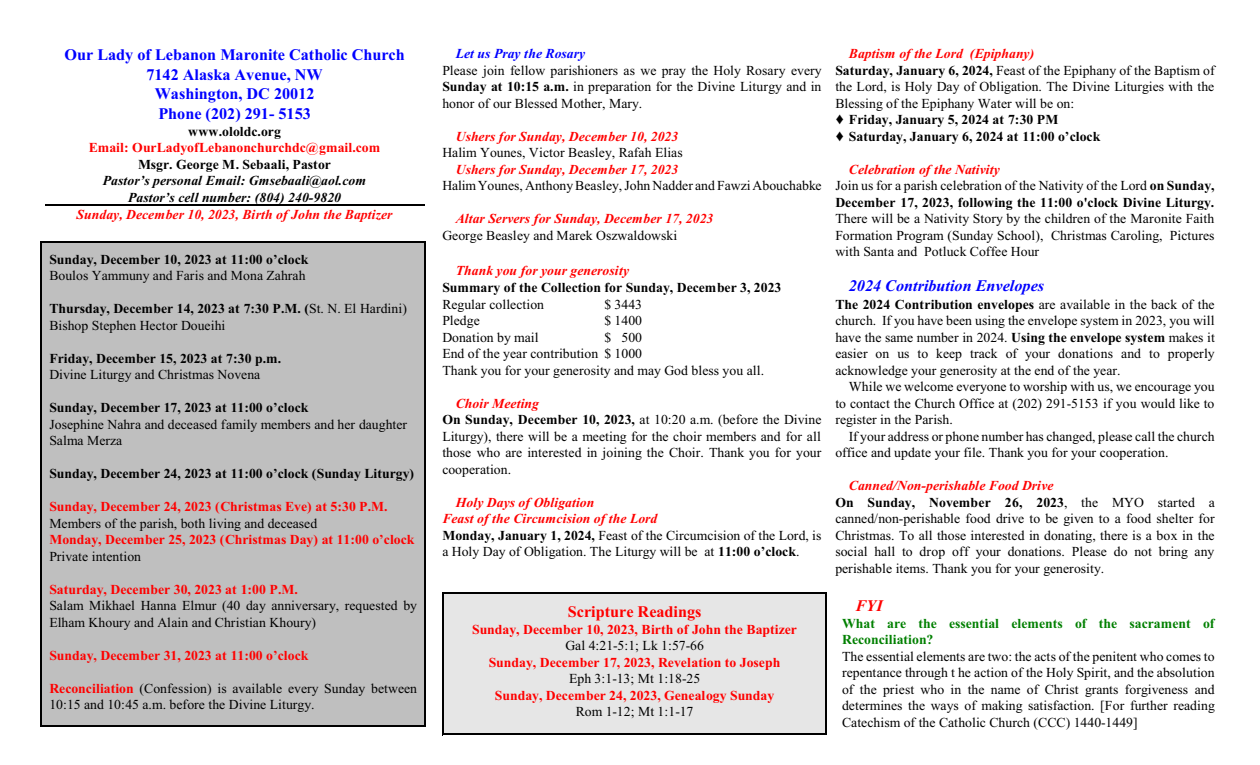
<style>
.page{position:relative;width:1260px;height:765px;background:#fff}
.page>*{position:absolute;margin:0;border:0;box-sizing:border-box;transform-origin:0 0}
.t1{font:700 16.25px/19.4px "Times New Roman";color:#00f;text-align:center}
.t2{font:italic 700 16.25px "Times New Roman";color:#00f}
.t3{font:700 16.25px "Times New Roman";color:#f00}
.t4{font:italic 700 16.25px "Times New Roman";color:#f00}
.t5{font:13.75px/16.5px "Times New Roman";color:#000}
.t6{font:700 13.75px/16.5px "Times New Roman";color:#000}
.t7{font:700 13.75px "Times New Roman";color:#f00}
.t8{font:italic 700 13.75px "Times New Roman";color:#f00}
.t9{font:italic 700 13.75px/16.5px "Times New Roman";color:#000;text-align:center}
.t10{font:700 13.75px/16.5px "Times New Roman";color:#008000}
.t11{font:italic 700 13.75px "Times New Roman";color:#00f}
.s1{font-weight:700}
.s2{font-weight:700;color:#f00}
.s3{font-weight:700;font-style:italic;color:#f00}
.s4{font-style:italic;color:#f00}
.s5{font-weight:400}
</style>
<div class="page">
<div style="left:41px;top:242px;width:385px;height:485px;background:#bfbfbf"></div>
<hr style="left:41px;top:242px;width:1px;height:485px;background:#000">
<hr style="left:425px;top:242px;width:1px;height:485px;background:#000">
<hr style="left:41px;top:242px;width:385px;height:1px;background:#000">
<hr style="left:41px;top:726px;width:385px;height:1px;background:#000">
<div style="left:442px;top:592px;width:385px;height:142px;background:#e6e6e6"></div>
<hr style="left:826px;top:592px;width:1px;height:142px;background:#000">
<hr style="left:442px;top:592px;width:385px;height:1px;background:#000">
<hr style="left:442px;top:733px;width:385px;height:1px;background:#000">
<hr style="left:442px;top:593px;width:1px;height:142px;background:#000">
<hr style="left:442px;top:734px;width:385px;height:1px;background:#000">
<hr style="left:45px;top:205px;width:379px;height:1px;background:#000">
<p class="t1" style="left:64px;top:47px;width:342px">Our Lady of Lebanon Maronite Catholic Church<br>7142 Alaska Avenue, NW<br>Washington, DC 20012<br>Phone (202) 291- 5153</p>
<p class="t6" style="left:188px;top:124px;width:94px">www.ololdc.org</p>
<p class="t7" style="left:89px;top:143px;width:293px">Email: OurLadyofLebanonchurchdc@gmail.com</p>
<p class="t6" style="left:138px;top:157px;width:195px">Msgr. George M. Sebaali, Pastor</p>
<p class="t9" style="left:103px;top:174px;width:265px">Pastor’s personal Email: Gmsebaali@aol.com<br>Pastor’s cell number: (804) 240-9820</p>
<p class="t8" style="left:77px;top:210px;width:317px">Sunday, December 10, 2023, Birth of John the Baptizer</p>
<p class="t6" style="left:49px;top:252px;width:261px">Sunday, December 10, 2023 at 11:00 o’clock</p>
<p class="t5" style="left:49px;top:269px;width:258px">Boulos Yammuny and Faris and Mona Zahrah</p>
<p class="t5" style="left:49px;top:302px;width:359px"><span class="s1">Thursday, December 14, 2023 at 7:30 P.M. (</span>St. N. El Hardini)<br>Bishop Stephen Hector Doueihi</p>
<p class="t6" style="left:49px;top:351px;width:233px">Friday, December 15, 2023 at 7:30 p.m.</p>
<p class="t5" style="left:49px;top:368px;width:212px">Divine Liturgy and Christmas Novena</p>
<p class="t6" style="left:49px;top:401px;width:261px">Sunday, December 17, 2023 at 11:00 o’clock</p>
<p class="t5" style="left:49px;top:417px;width:359px">Josephine Nahra and deceased family members and her daughter<br>Salma Merza</p>
<p class="t6" style="left:49px;top:467px;width:366px">Sunday, December 24, 2023 at 11:00 o’clock (Sunday Liturgy)</p>
<p class="t7" style="left:49px;top:502px;width:340px">Sunday, December 24, 2023 (Christmas Eve) at 5:30 P.M.</p>
<p class="t5" style="left:49px;top:516px;width:269px">Members of the parish, both living and deceased</p>
<p class="t7" style="left:49px;top:535px;width:367px">Monday, December 25, 2023 (Christmas Day) at 11:00 o’clock</p>
<p class="t5" style="left:49px;top:549px;width:93px">Private intention</p>
<p class="t7" style="left:49px;top:584px;width:250px">Saturday, December 30, 2023 at 1:00 P.M.</p>
<p class="t5" style="left:49px;top:599px;width:369px">Salam Mikhael Hanna Elmur (40 day anniversary, requested by<br>Elham Khoury and Alain and Christian Khoury)</p>
<p class="t7" style="left:49px;top:650px;width:261px">Sunday, December 31, 2023 at 11:00 o’clock</p>
<p class="t5" style="left:49px;top:681px;width:369px"><span class="s2">Reconciliation</span> (Confession) is available every Sunday between<br>10:15 and 10:45 a.m. before the Divine Liturgy.</p>
<p class="t11" style="left:456px;top:49px;width:131px">Let us Pray the Rosary</p>
<p class="t5" style="left:442px;top:63px;width:381px;text-align:justify">Please join fellow parishioners as we pray the Holy Rosary every <span class="s1">Sunday at 10:15 a.m.</span> in preparation for the Divine Liturgy and in honor of our Blessed Mother, Mary.</p>
<p class="t8" style="left:456px;top:131px;width:224px">Ushers for Sunday, December 10, 2023</p>
<p class="t5" style="left:442px;top:146px;width:242px">Halim Younes, Victor Beasley, Rafah Elias</p>
<p class="t8" style="left:456px;top:164px;width:224px">Ushers for Sunday, December 17, 2023</p>
<p class="t5" style="left:442px;top:179px;width:381px">HalimYounes, AnthonyBeasley, John Nadder and Fawzi Abouchabke</p>
<p class="t8" style="left:456px;top:214px;width:259px">Altar Servers for Sunday, December 17, 2023</p>
<p class="t5" style="left:442px;top:228px;width:236px">George Beasley and Marek Oszwaldowski</p>
<p class="t8" style="left:456px;top:266px;width:175px">Thank you for your generosity</p>
<p class="t6" style="left:442px;top:281px;width:341px">Summary of the Collection for Sunday, December 3, 2023</p>
<p class="t5" style="left:442px;top:297px;width:103px">Regular collection</p>
<p class="t5" style="left:604px;top:297px;width:39px">$ 3443</p>
<p class="t5" style="left:442px;top:314px;width:39px">Pledge</p>
<p class="t5" style="left:604px;top:314px;width:39px">$ 1400</p>
<p class="t5" style="left:442px;top:330px;width:98px">Donation by mail</p>
<p class="t5" style="left:442px;top:330px;width:323px;text-indent:162px">$ 500<br>End of the year contribution $ 1000<br>Thank you for your generosity and may God bless you all.</p>
<p class="t5" style="left:442px;top:396px;width:381px;text-indent:13px"><span class="s3">Choir Meeting<br></span><span class="s1">On Sunday, December 10, 2023,</span> at 10:20 a.m. (before the Divine Liturgy), there will be a meeting for the choir members and for all those who are interested in joining the Choir. Thank you for your cooperation.</p>
<p class="t5" style="left:442px;top:495px;width:381px;text-indent:13px"><span class="s3">Holy Days of Obligation<br>Feast of the Circumcision of the Lord<br></span><span class="s1">Monday, January 1, 2024,</span> Feast of the Circumcision of the Lord, is a Holy Day of Obligation. The Liturgy will be at <span class="s1">11:00 o’clock</span>.</p>
<p class="t3" style="left:568px;top:605px;width:135px">Scripture Readings</p>
<p class="t7" style="left:472px;top:624px;width:327px">Sunday, December 10, 2023, Birth of John the Baptizer</p>
<p class="t5" style="left:565px;top:639px;width:140px">Gal 4:21-5:1; Lk 1:57-66</p>
<p class="t7" style="left:489px;top:657px;width:293px">Sunday, December 17, 2023, Revelation to Joseph</p>
<p class="t5" style="left:569px;top:672px;width:133px">Eph 3:1-13; Mt 1:18-25</p>
<p class="t7" style="left:495px;top:690px;width:281px">Sunday, December 24, 2023, Genealogy Sunday</p>
<p class="t5" style="left:576px;top:705px;width:119px">Rom 1-12; Mt 1:1-17</p>
<p class="t5" style="left:835px;top:47px;width:381px;text-indent:13px"><span class="s3">Baptism of the Lord (Epiphany)<br></span><span class="s1">Saturday, January 6, 2024,</span> Feast of the Epiphany of the Baptism of the Lord, is Holy Day of Obligation. The Divine Liturgies with the Blessing of the Epiphany Water will be on:</p>
<p class="t6" style="left:849px;top:113px;width:253px">Friday, January 5, 2024 at 7:30 PM<br>Saturday, January 6, 2024 at 11:00 o’clock</p>
<p class="t6" style="left:835px;top:162px;width:381px;text-indent:13px"><span class="s4">Celebration of the Nativity<br></span><span class="s5">Join us for a parish celebration of the Nativity of the Lord</span> on Sunday,<br>December 17, 2023, following the 11:00 o'clock Divine Liturgy.</p>
<p class="t5" style="left:835px;top:212px;width:381px;text-align:justify">There will be a Nativity Story by the children of the Maronite Faith Formation Program (Sunday School), Christmas Caroling, Pictures with Santa and Potluck Coffee Hour</p>
<p class="t2" style="left:849px;top:280px;width:197px">2024 Contribution Envelopes</p>
<p class="t5" style="left:835px;top:297px;width:381px;text-align:justify"><span class="s1">The 2024 Contribution envelopes</span> are available in the back of the church. If you have been using the envelope system in 2023, you will have the same number in 2024. <span class="s1">Using the envelope system</span> makes it easier on us to keep track of your donations and to properly acknowledge your generosity at the end of the year.</p>
<p class="t5" style="left:835px;top:380px;width:381px;text-align:justify;text-indent:13px">While we welcome everyone to worship with us, we encourage you to contact the Church Office at (202) 291-5153 if you would like to register in the Parish.</p>
<p class="t5" style="left:835px;top:429px;width:381px;text-indent:13px">If your address or phone number has changed, please call the church office and update your file. Thank you for your cooperation.</p>
<p class="t5" style="left:835px;top:479px;width:381px;text-indent:13px"><span class="s3">Canned/Non-perishable Food Drive<br></span><span class="s1">On Sunday, November 26, 2023</span>, the MYO started a canned/non-perishable food drive to be given to a food shelter for Christmas. To all those interested in donating, there is a box in the social hall to drop off your donations. Please do not bring any perishable items. Thank you for your generosity.</p>
<p class="t4" style="left:856px;top:600px;width:29px">FYI</p>
<p class="t10" style="left:842px;top:616px;width:374px">What are the essential elements of the sacrament of<br>Reconciliation?</p>
<p class="t5" style="left:842px;top:649px;width:374px;text-align:justify">The essential elements are two: the acts of the penitent who comes to repentance through t he action of the Holy Spirit, and the absolution of the priest who in the name of Christ grants forgiveness and determines the ways of making satisfaction. [For further reading Catechism of the Catholic Church (CCC) 1440-1449]</p>
</div>
